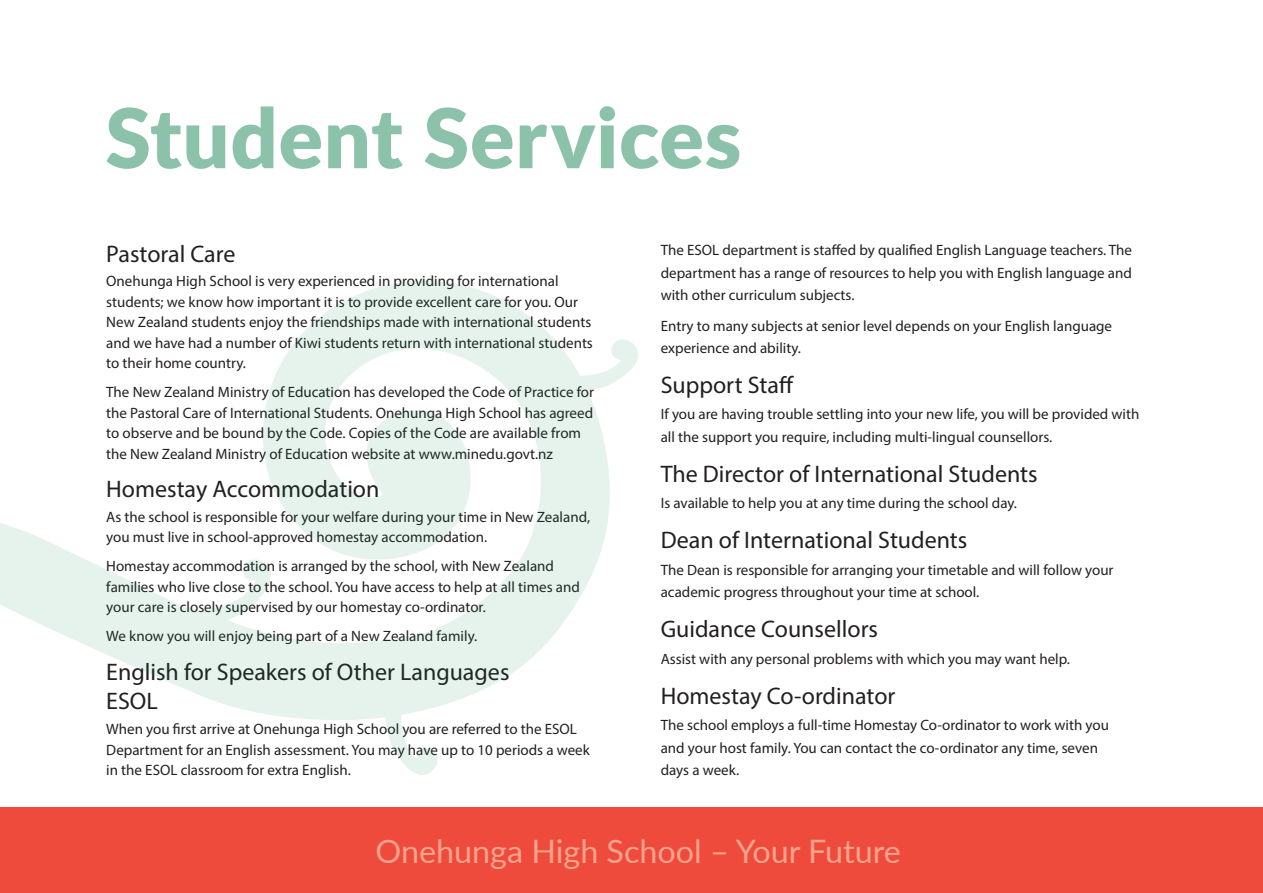
<style>
.page{position:relative;width:1263px;height:893px;background:#fff}
.page>*{position:absolute;margin:0;border:0;box-sizing:border-box;transform-origin:0 0}
.t1{font:900 82.5px "Lato";letter-spacing:.01em;color:#8dc2aa}
.t2{font:32.25px "Lato";color:#f7a38c}
.Headings{font:24px/29.8px "Myriad Pro";color:#231f20}
.Body_copy{font:15px/20.5px "Myriad Pro";color:#231f20}
</style>
<div class="page">
<div style="left:0;top:808px;width:1263px;height:85px;background:#ef4b3d"></div>
<svg style="left:0;top:281px;width:638px;height:494px"></svg>
<p class="t1" style="left:105px;top:76px;width:637px">Student Services</p>
<p class="Headings" style="left:106px;top:238px;width:131px">Pastoral Care</p>
<p class="Body_copy" style="left:106px;top:271px;width:488px">Onehunga High School is very experienced in providing for international students; we know how important it is to provide excellent care for you. Our New Zealand students enjoy the friendships made with international students and we have had a number of Kiwi students return with international students to their home country.</p>
<p class="Body_copy" style="left:106px;top:382px;width:489px">The New Zealand Ministry of Education has developed the Code of Practice for the Pastoral Care of International Students. Onehunga High School has agreed to observe and be bound by the Code. Copies of the Code are available from the New Zealand Ministry of Education website at www.minedu.govt.nz</p>
<p class="Headings" style="left:106px;top:474px;width:275px">Homestay Accommodation</p>
<p class="Body_copy" style="left:106px;top:506px;width:485px">As the school is responsible for your welfare during your time in New Zealand, you must live in school-approved homestay accommodation.</p>
<p class="Body_copy" style="left:106px;top:556px;width:475px">Homestay accommodation is arranged by the school, with New Zealand families who live close to the school. You have access to help at all times and your care is closely supervised by our homestay co-ordinator.</p>
<p class="Body_copy" style="left:106px;top:626px;width:372px">We know you will enjoy being part of a New Zealand family.</p>
<p class="Headings" style="left:106px;top:656px;width:405px">English for Speakers of Other Languages<br>ESOL</p>
<p class="Body_copy" style="left:106px;top:718px;width:485px">When you first arrive at Onehunga High School you are referred to the ESOL<br>Department for an English assessment. You may have up to 10 periods a week in the ESOL classroom for extra English.</p>
<p class="Body_copy" style="left:661px;top:239px;width:473px;line-height:22.4px;text-align:justify">The ESOL department is staffed by qualified English Language teachers. The department has a range of resources to help you with English language and with other curriculum subjects.</p>
<p class="Body_copy" style="left:661px;top:314px;width:453px;line-height:22.4px">Entry to many subjects at senior level depends on your English language experience and ability.</p>
<p class="Headings" style="left:661px;top:370px;width:135px">Support Staff</p>
<p class="Body_copy" style="left:661px;top:403px;width:480px;line-height:22.4px">If you are having trouble settling into your new life, you will be provided with all the support you require, including multi-lingual counsellors.</p>
<p class="Headings" style="left:661px;top:458px;width:378px">The Director of International Students</p>
<p class="Body_copy" style="left:661px;top:493px;width:358px">Is available to help you at any time during the school day.</p>
<p class="Headings" style="left:661px;top:525px;width:308px">Dean of International Students</p>
<p class="Body_copy" style="left:661px;top:558px;width:454px;line-height:22.4px">The Dean is responsible for arranging your timetable and will follow your academic progress throughout your time at school.</p>
<p class="Headings" style="left:661px;top:614px;width:219px">Guidance Counsellors</p>
<p class="Body_copy" style="left:661px;top:648px;width:411px">Assist with any personal problems with which you may want help.</p>
<p class="Headings" style="left:661px;top:681px;width:236px">Homestay Co-ordinator</p>
<p class="Body_copy" style="left:661px;top:714px;width:450px;line-height:22.4px">The school employs a full-time Homestay Co-ordinator to work with you and your host family. You can contact the co-ordinator any time, seven days a week.</p>
<p class="t2" style="left:375px;top:828px;width:527px">Onehunga High School – Your Future</p>
</div>
